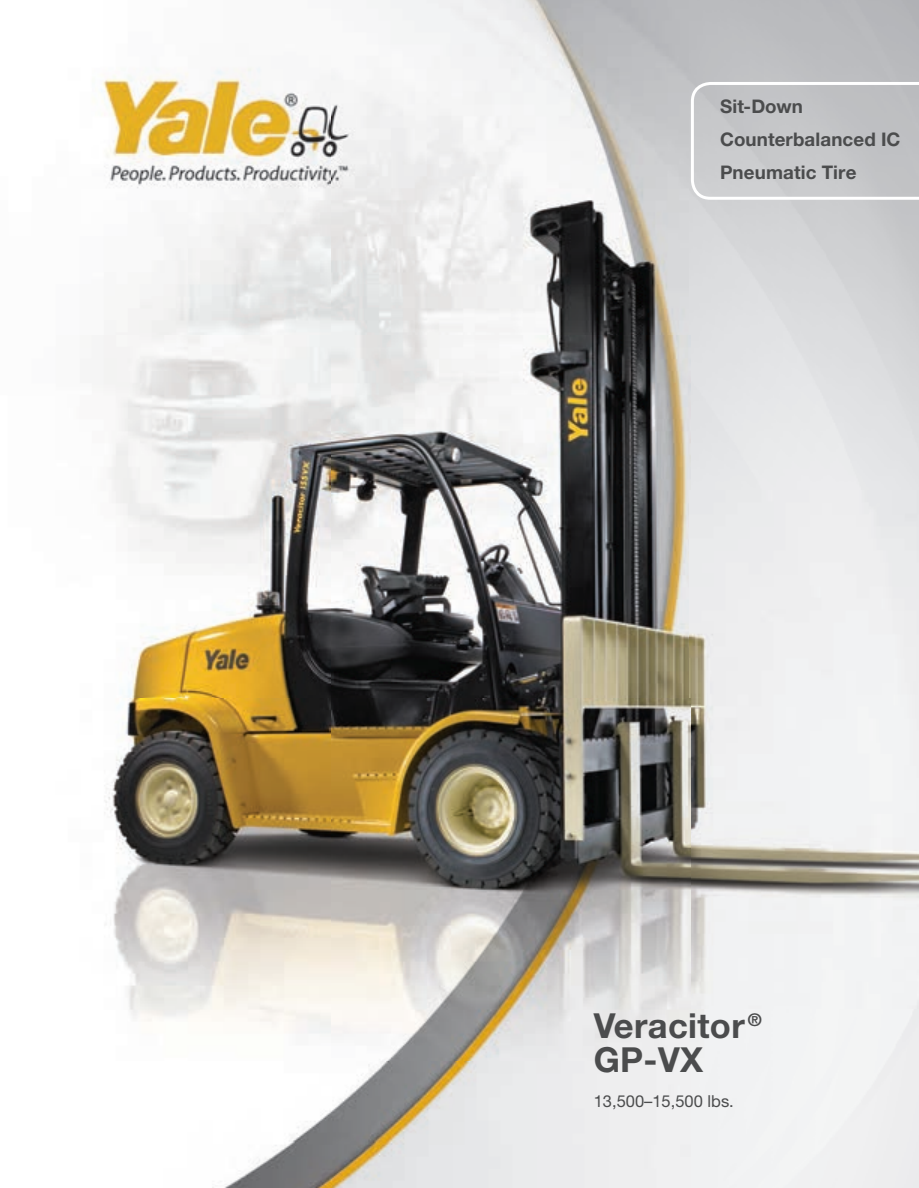
<style>
.page{position:relative;width:919px;height:1188px;background:#fff}
.page>*{position:absolute;margin:0;border:0;box-sizing:border-box;transform-origin:0 0}
.t1{font:700 34.5px/34.5px "Helvetica Neue LT Std";letter-spacing:.01em;color:#4b4c4d}
.t2{font:700 18.75px/33px "Helvetica Neue LT Std";letter-spacing:.005em;color:#4b4c4d}
.t3{font:16.5px "Helvetica Neue LT Std";color:#4b4c4d}
</style>
<div class="page">
<img style="left:101px;top:0;width:817px;height:1187px">
<svg style="left:690px;top:82px;width:228px;height:118px;background:#c7c8ca"></svg>
<p class="t2" style="left:720px;top:89px;width:182px">Sit-Down<br>Counterbalanced IC<br>Pneumatic Tire</p>
<h1 class="t1" style="left:593px;top:1007px;width:169px">Veracitor <sup>®<br></sup>GP-VX</h1>
<p class="t3" style="left:593px;top:1091px;width:142px">13,500–15,500 lbs.</p>
</div>
